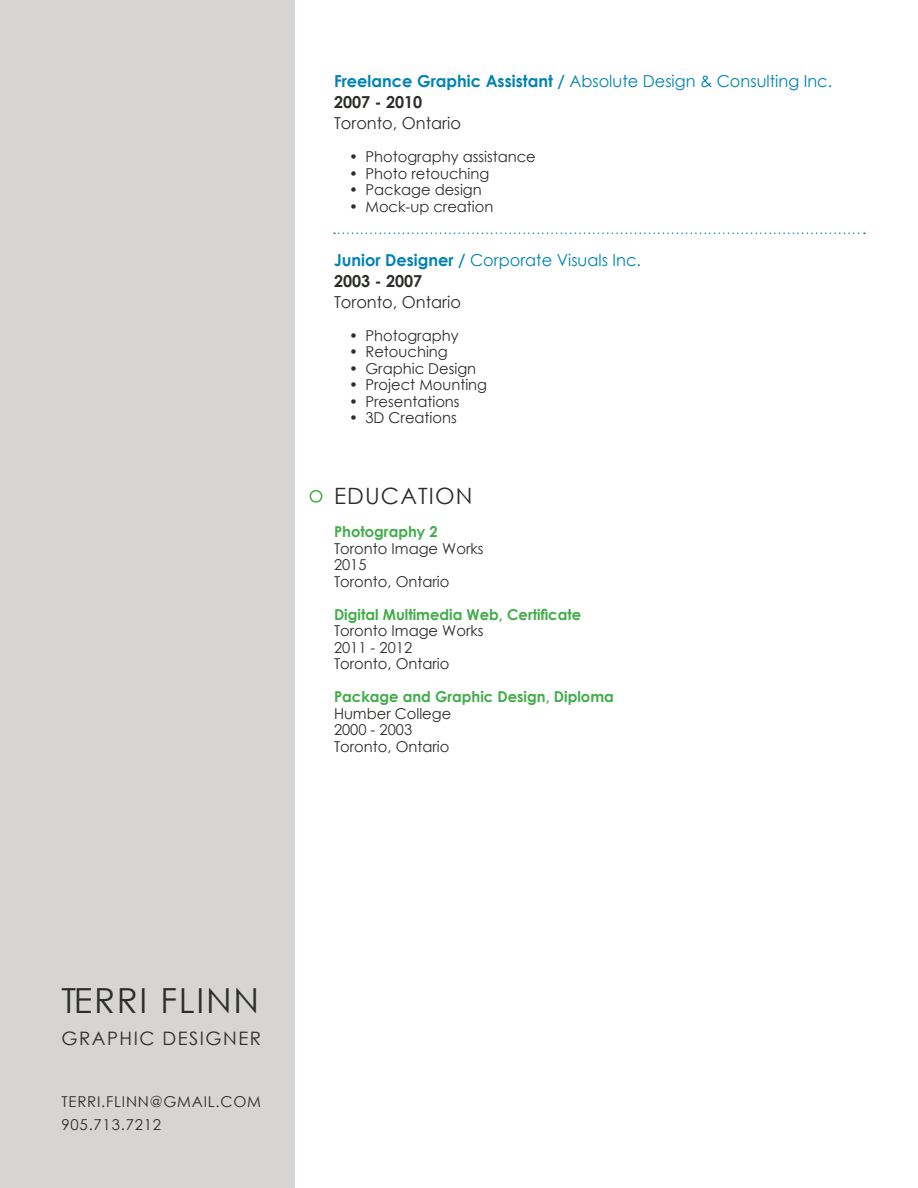
<style>
.page{position:relative;width:918px;height:1188px;background:#fff}
.page>*{position:absolute;margin:0;border:0;box-sizing:border-box;transform-origin:0 0}
.t1{font:34.65px "Century Gothic";letter-spacing:.05em;color:#2b2e2a}
.t2{font:22.5px "Century Gothic";letter-spacing:.05em;color:#2b2e2a}
.t3{font:18.6px "Century Gothic";letter-spacing:.08em;color:#2b2e2a}
.t4{font:16.5px/21px "Century Gothic";color:#0083b3}
.t5{font:16.5px "Century Gothic";color:#2b2e2a}
.t6{font:15px/16.5px "Century Gothic";color:#2b2e2a}
.t7{font:700 15px "Century Gothic";color:#41ad49}
.t8{font:15px/22.2px "Century Gothic";letter-spacing:.05em;color:#2b2e2a}
.s1{font-weight:700}
.s2{font-weight:700;color:#2b2e2a}
</style>
<div class="page">
<div style="left:310px;top:490px;width:12px;height:13px;border:2px solid #41ad49;border-radius:50%"></div>
<svg style="left:334px;top:232px;width:531px;height:2px"></svg>
<div style="left:0;top:0;width:294px;height:1188px;background:#d7d5d4"></div>
<p class="t4" style="left:334px;top:71px;width:500px"><span class="s1">Freelance Graphic Assistant /</span> Absolute Design &amp; Consulting Inc.<br><span class="s2">2007 - 2010</span></p>
<p class="t5" style="left:334px;top:112px;width:128px">Toronto, Ontario</p>
<p class="t6" style="left:349px;top:148px;width:188px">• Photography assistance</p>
<p class="t6" style="left:349px;top:165px;width:142px">• Photo retouching</p>
<p class="t6" style="left:349px;top:181px;width:134px">• Package design</p>
<p class="t6" style="left:349px;top:198px;width:146px">• Mock-up creation</p>
<p class="t4" style="left:334px;top:249px;width:308px"><span class="s1">Junior Designer /</span> Corporate Visuals Inc.<br><span class="s2">2003 - 2007</span></p>
<p class="t5" style="left:334px;top:290px;width:128px">Toronto, Ontario</p>
<p class="t6" style="left:349px;top:327px;width:111px">• Photography</p>
<p class="t6" style="left:349px;top:343px;width:100px">• Retouching</p>
<p class="t6" style="left:349px;top:360px;width:129px">• Graphic Design</p>
<p class="t6" style="left:349px;top:376px;width:140px">• Project Mounting</p>
<p class="t6" style="left:349px;top:393px;width:112px">• Presentations</p>
<p class="t6" style="left:349px;top:409px;width:109px">• 3D Creations</p>
<h2 class="t2" style="left:334px;top:481px;width:140px">EDUCATION</h2>
<p class="t7" style="left:334px;top:521px;width:105px">Photography 2</p>
<p class="t6" style="left:334px;top:540px;width:151px">Toronto Image Works<br>2015<br>Toronto, Ontario</p>
<p class="t7" style="left:334px;top:603px;width:249px">Digital Multimedia Web, Certificate</p>
<p class="t6" style="left:334px;top:622px;width:151px">Toronto Image Works<br>2011 - 2012<br>Toronto, Ontario</p>
<p class="t7" style="left:334px;top:686px;width:281px">Package and Graphic Design, Diploma</p>
<p class="t6" style="left:334px;top:705px;width:119px">Humber College<br>2000 - 2003<br>Toronto, Ontario</p>
<h1 class="t1" style="left:62px;top:976px;width:199px">TERRI FLINN</h1>
<p class="t3" style="left:62px;top:1025px;width:201px">GRAPHIC DESIGNER</p>
<p class="t8" style="left:62px;top:1091px;width:201px">TERRI.FLINN@GMAIL.COM<br>905.713.7212</p>
</div>
